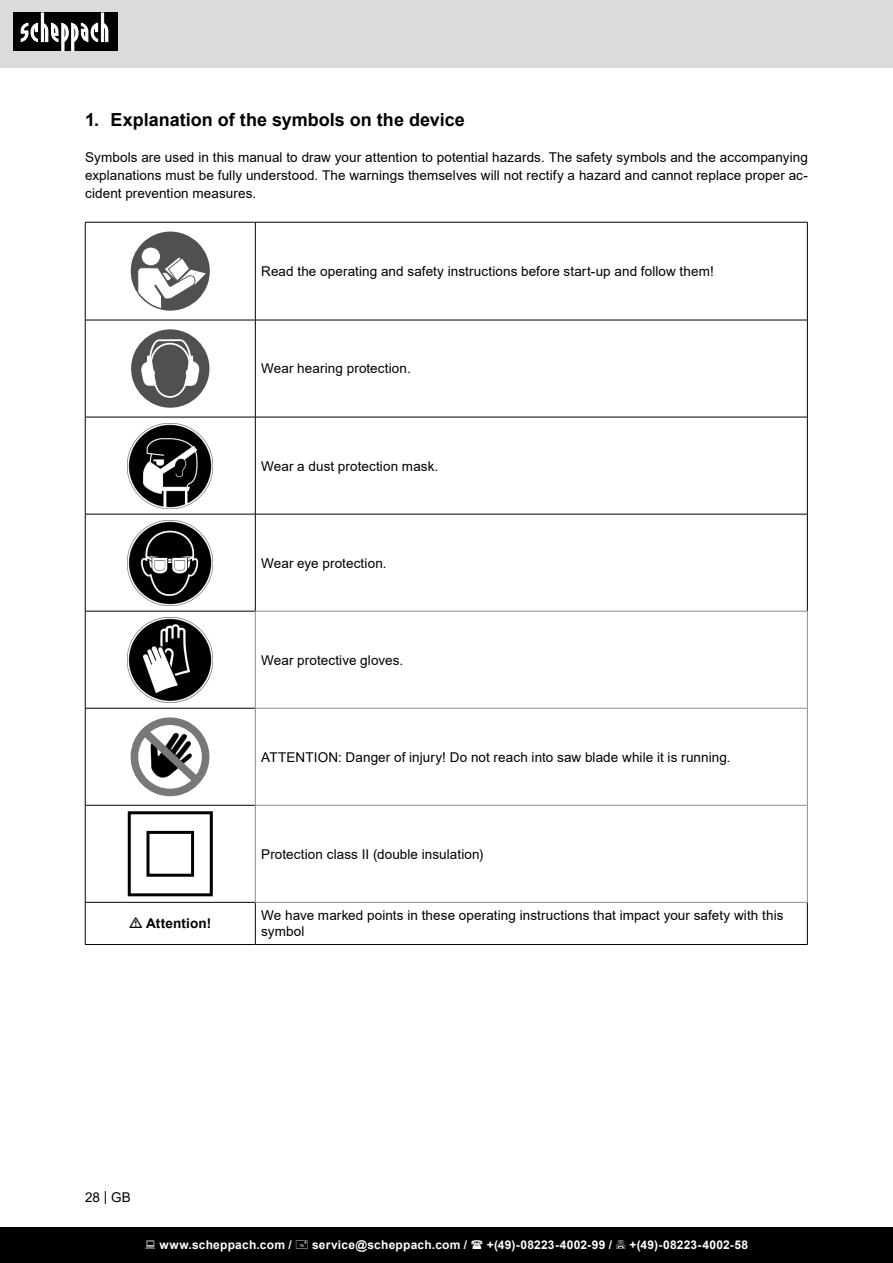
<style>
.page{position:relative;width:893px;height:1263px;background:#fff}
.page>*{position:absolute;margin:0;border:0;box-sizing:border-box;transform-origin:0 0}
.t1{font:700 18px "Arial";color:#000}
.Basiseinstellung{font:13.5px/18px "Arial";letter-spacing:.005em;color:#000;text-align:justify}
.Basistext_in_Tabelle{font:13.5px/16.2px "Arial";letter-spacing:.005em;color:#000}
.Basistext_in_Tabelle-2{font:700 13.5px "Arial";letter-spacing:.01em;color:#000}
.t2{font:700 12px "Arial";letter-spacing:.02em;color:#fff}
</style>
<div class="page">
<div style="left:0;top:0;width:893px;height:67px;background:#dbdbdb"></div>
<div style="left:0;top:1227px;width:893px;height:36px;background:#000"></div>
<div style="left:13px;top:13px;width:105px;height:38px;background:#000"></div>
<svg style="left:21px;top:13px;width:87px;height:38px"></svg>
<hr style="left:85px;top:222px;width:170px;height:1px;background:#000">
<hr style="left:85px;top:222px;width:1px;height:98px;background:#000">
<hr style="left:255px;top:222px;width:552px;height:1px;background:#000">
<hr style="left:255px;top:222px;width:1px;height:98px;background:#000">
<hr style="left:807px;top:222px;width:1px;height:98px;background:#000">
<hr style="left:85px;top:320px;width:170px;height:1px;background:#000">
<hr style="left:85px;top:320px;width:1px;height:97px;background:#000">
<hr style="left:255px;top:320px;width:552px;height:1px;background:#000">
<hr style="left:255px;top:320px;width:1px;height:97px;background:#000">
<hr style="left:807px;top:320px;width:1px;height:97px;background:#000">
<hr style="left:85px;top:417px;width:170px;height:1px;background:#000">
<hr style="left:85px;top:417px;width:1px;height:97px;background:#000">
<hr style="left:255px;top:417px;width:552px;height:1px;background:#000">
<hr style="left:255px;top:417px;width:1px;height:97px;background:#000">
<hr style="left:807px;top:417px;width:1px;height:97px;background:#000">
<hr style="left:85px;top:514px;width:170px;height:1px;background:#000">
<hr style="left:85px;top:514px;width:1px;height:97px;background:#000">
<hr style="left:255px;top:514px;width:552px;height:1px;background:#000">
<hr style="left:255px;top:514px;width:1px;height:97px;background:#000">
<hr style="left:807px;top:514px;width:1px;height:97px;background:#000">
<hr style="left:85px;top:611px;width:170px;height:1px;background:#000">
<hr style="left:85px;top:611px;width:1px;height:97px;background:#000">
<hr style="left:85px;top:708px;width:170px;height:1px;background:#000">
<hr style="left:85px;top:708px;width:1px;height:97px;background:#000">
<hr style="left:85px;top:805px;width:170px;height:1px;background:#000">
<hr style="left:85px;top:805px;width:1px;height:97px;background:#000">
<hr style="left:85px;top:902px;width:170px;height:1px;background:#000">
<hr style="left:85px;top:902px;width:1px;height:42px;background:#000">
<hr style="left:255px;top:902px;width:1px;height:42px;background:#000">
<hr style="left:807px;top:902px;width:1px;height:42px;background:#000">
<hr style="left:85px;top:944px;width:170px;height:1px;background:#000">
<hr style="left:255px;top:944px;width:552px;height:1px;background:#000">
<hr style="left:255px;top:611px;width:552px;height:1px;background:#8d8d8d">
<hr style="left:255px;top:611px;width:1px;height:97px;background:#8d8d8d">
<hr style="left:807px;top:611px;width:1px;height:97px;background:#8d8d8d">
<hr style="left:255px;top:708px;width:552px;height:1px;background:#8d8d8d">
<hr style="left:255px;top:708px;width:1px;height:97px;background:#8d8d8d">
<hr style="left:807px;top:708px;width:1px;height:97px;background:#8d8d8d">
<hr style="left:255px;top:805px;width:552px;height:1px;background:#8d8d8d">
<hr style="left:255px;top:805px;width:1px;height:97px;background:#8d8d8d">
<hr style="left:807px;top:805px;width:1px;height:97px;background:#8d8d8d">
<hr style="left:255px;top:902px;width:552px;height:1px;background:#8d8d8d">
<svg style="left:130px;top:231px;width:80px;height:80px"></svg>
<div style="left:131px;top:329px;width:78px;height:79px;background:#505050;border-radius:50%"></div>
<svg style="left:141px;top:339px;width:59px;height:59px"></svg>
<img style="left:128px;top:423px;width:85px;height:85px">
<img style="left:128px;top:520px;width:85px;height:85px">
<img style="left:128px;top:617px;width:85px;height:85px">
<svg style="left:131px;top:717px;width:78px;height:79px"></svg>
<svg style="left:127px;top:811px;width:86px;height:86px"></svg>
<p class="t1" style="left:85px;top:107px;width:381px">1. Explanation of the symbols on the device</p>
<p class="Basiseinstellung" style="left:85px;top:148px;width:724px">Symbols are used in this manual to draw your attention to potential hazards. The safety symbols and the accompanying explanations must be fully understood. The warnings themselves will not rectify a hazard and cannot replace proper ac&shy;cident prevention measures.</p>
<p class="Basistext_in_Tabelle" style="left:261px;top:263px;width:454px">Read the operating and safety instructions before start-up and follow them!</p>
<p class="Basiseinstellung" style="left:261px;top:360px;width:151px">Wear hearing protection.</p>
<p class="Basiseinstellung" style="left:261px;top:457px;width:178px">Wear a dust protection mask.</p>
<p class="Basiseinstellung" style="left:261px;top:554px;width:127px">Wear eye protection.</p>
<p class="Basiseinstellung" style="left:261px;top:651px;width:143px">Wear protective gloves.</p>
<p class="Basiseinstellung" style="left:261px;top:748px;width:471px">ATTENTION: Danger of injury! Do not reach into saw blade while it is running.</p>
<p class="Basiseinstellung" style="left:261px;top:845px;width:224px">Protection class II (double insulation)</p>
<p class="Basistext_in_Tabelle-2" style="left:146px;top:914px;width:67px">Attention!</p>
<p class="Basistext_in_Tabelle" style="left:261px;top:907px;width:524px">We have marked points in these operating instructions that impact your safety with this symbol</p>
<p class="Basiseinstellung" style="left:85px;top:1188px;width:47px">28 | GB</p>
<p class="t2" style="left:159px;top:1236px;width:134px">www.scheppach.com /</p>
<p class="t2" style="left:312px;top:1236px;width:157px">service@scheppach.com /</p>
<p class="t2" style="left:487px;top:1236px;width:127px">+(49)-08223-4002-99 /</p>
<p class="t2" style="left:629px;top:1236px;width:120px">+(49)-08223-4002-58</p>
</div>
